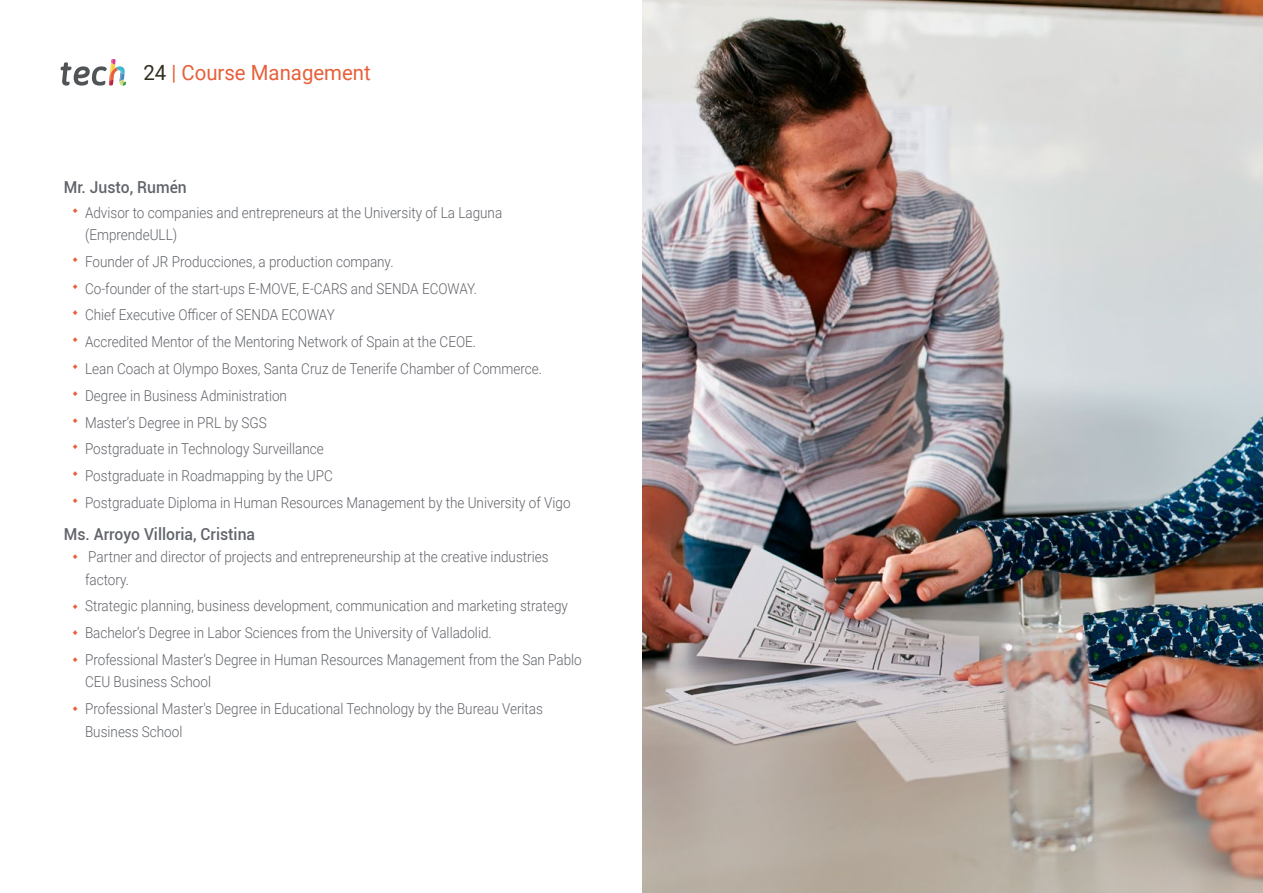
<style>
.page{position:relative;width:1263px;height:893px;background:#fff}
.page>*{position:absolute;margin:0;border:0;box-sizing:border-box;transform-origin:0 0}
.t1{font:21px "Roboto";color:#e7603a}
.t2{font:500 16.5px "Roboto";color:#61646a;scale:.95 1}
.t3{font:300 15px/26.7px "Roboto";color:#61646a;scale:.9 1}
.s1{color:#312e20}
</style>
<div class="page">
<img style="left:642px;top:0;width:621px;height:893px">
<svg style="left:61px;top:59px;width:65px;height:27px"></svg>
<h1 class="t1" style="left:144px;top:57px;width:229px"><span class="s1">24</span> | Course Management</h1>
<p class="t2" style="left:64px;top:176px;width:131px">Mr. Justo, Rumén</p>
<p class="t3" style="left:85px;top:201px;width:465px;line-height:22.5px">Advisor to companies and entrepreneurs at the University of La Laguna (EmprendeULL)</p>
<p class="t3" style="left:85px;top:248px;width:541px">Founder of JR Producciones, a production company.<br>Co-founder of the start-ups E-MOVE, E-CARS and SENDA ECOWAY.<br>Chief Executive Officer of SENDA ECOWAY<br>Accredited Mentor of the Mentoring Network of Spain at the CEOE.<br>Lean Coach at Olympo Boxes, Santa Cruz de Tenerife Chamber of Commerce.<br>Degree in Business Administration<br>Master’s Degree in PRL by SGS<br>Postgraduate in Technology Surveillance<br>Postgraduate in Roadmapping by the UPC<br>Postgraduate Diploma in Human Resources Management by the University of Vigo</p>
<p class="t2" style="left:64px;top:522px;width:203px">Ms. Arroyo Villoria, Cristina</p>
<p class="t3" style="left:85px;top:545px;width:516px;line-height:22.5px">Partner and director of projects and entrepreneurship at the creative industries factory.</p>
<p class="t3" style="left:85px;top:592px;width:553px">Strategic planning, business development, communication and marketing strategy<br>Bachelor’s Degree in Labor Sciences from the University of Valladolid.<br>Professional Master’s Degree in Human Resources Management from the San Pablo</p>
<p class="t3" style="left:85px;top:668px;width:510px">CEU Business School<br>Professional Master's Degree in Educational Technology by the Bureau Veritas</p>
<p class="t3" style="left:85px;top:717px;width:110px">Business School</p>
</div>
